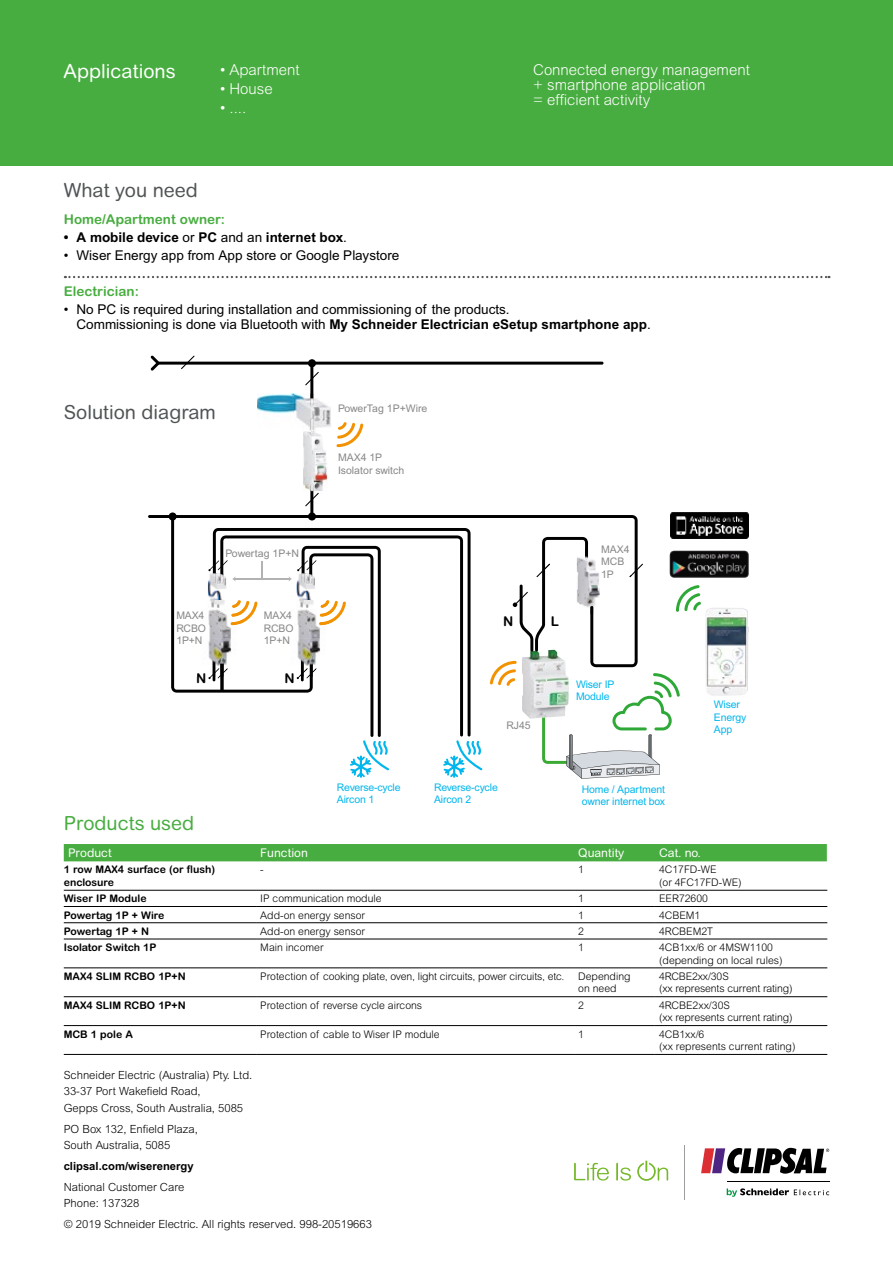
<style>
.page{position:relative;width:893px;height:1263px;background:#fff}
.page>*{position:absolute;margin:0;border:0;box-sizing:border-box;transform-origin:0 0}
.t1{font:19.5px "Arial Rounded MT Pro";color:#505456}
.t2{font:19.5px "Arial Rounded MT Std";color:#fff}
.t3{font:19.5px "Arial Rounded MT Pro";color:#48ad40}
.t4{font:300 15px/15px "Arial Rounded MT Std";color:#fff}
.t5{font:13.5px/15px "Arial MT Pro";color:#000}
.t6{font:700 13.5px "Arial MT Pro";color:#000}
.t7{font:700 13.5px "Arial Rounded MT Std";color:#48ad40}
.t8{font:13.5px "Arial Rounded MT Bold";color:#000}
.t9{font:12px "Arial Rounded MT Std";color:#fff}
.t10{font:300 11.25px/16.5px "Arial MT Pro";color:#000}
.t11{font:700 11.25px "Arial MT Pro";color:#000}
.t12{font:300 10.5px/12.6px "Arial Rounded MT Std";color:#000}
.t13{font:700 10.5px/12.6px "Arial Rounded MT Std";color:#000}
.t14{font:10.5px/12.6px "Arial MT Pro";letter-spacing:-.015em;color:#00b6ed}
.t15{font:10.5px/12.6px "Arial MT Pro";color:#878787}
.s1{font-weight:400}
.s2{font-weight:700}
</style>
<div class="page">
<div style="left:0;top:0;width:893px;height:165px;background:#48ad40"></div>
<svg style="left:574px;top:1163px;width:35px;height:17px"></svg>
<svg style="left:616px;top:1163px;width:15px;height:17px"></svg>
<svg style="left:637px;top:1161px;width:31px;height:20px"></svg>
<hr style="left:684px;top:1145px;width:1px;height:54px;background:#9d9d9c">
<svg style="left:701px;top:1148px;width:128px;height:26px"></svg>
<svg style="left:727px;top:1188px;width:102px;height:9px"></svg>
<hr style="left:727px;top:1181px;width:102px;height:1px;background:#000">
<div style="left:64px;top:844px;width:764px;height:17px;background:#48ad40"></div>
<hr style="left:64px;top:890px;width:192px;height:1px;background:#000">
<hr style="left:256px;top:890px;width:318px;height:1px;background:#000">
<hr style="left:574px;top:890px;width:81px;height:1px;background:#000">
<hr style="left:655px;top:890px;width:172px;height:1px;background:#000">
<hr style="left:64px;top:906px;width:192px;height:1px;background:#000">
<hr style="left:256px;top:906px;width:318px;height:1px;background:#000">
<hr style="left:574px;top:906px;width:81px;height:1px;background:#000">
<hr style="left:655px;top:906px;width:172px;height:1px;background:#000">
<hr style="left:64px;top:922px;width:192px;height:1px;background:#000">
<hr style="left:256px;top:922px;width:318px;height:1px;background:#000">
<hr style="left:574px;top:922px;width:81px;height:1px;background:#000">
<hr style="left:655px;top:922px;width:172px;height:1px;background:#000">
<hr style="left:64px;top:939px;width:192px;height:1px;background:#000">
<hr style="left:256px;top:939px;width:318px;height:1px;background:#000">
<hr style="left:574px;top:939px;width:81px;height:1px;background:#000">
<hr style="left:655px;top:939px;width:172px;height:1px;background:#000">
<hr style="left:64px;top:967px;width:192px;height:1px;background:#000">
<hr style="left:256px;top:967px;width:318px;height:1px;background:#000">
<hr style="left:574px;top:967px;width:81px;height:1px;background:#000">
<hr style="left:655px;top:967px;width:172px;height:1px;background:#000">
<hr style="left:64px;top:996px;width:192px;height:1px;background:#000">
<hr style="left:256px;top:996px;width:318px;height:1px;background:#000">
<hr style="left:574px;top:996px;width:81px;height:1px;background:#000">
<hr style="left:655px;top:996px;width:172px;height:1px;background:#000">
<hr style="left:64px;top:1025px;width:192px;height:1px;background:#000">
<hr style="left:256px;top:1025px;width:318px;height:1px;background:#000">
<hr style="left:574px;top:1025px;width:81px;height:1px;background:#000">
<hr style="left:655px;top:1025px;width:172px;height:1px;background:#000">
<hr style="left:64px;top:1054px;width:192px;height:1px;background:#000">
<hr style="left:256px;top:1054px;width:318px;height:1px;background:#000">
<hr style="left:574px;top:1054px;width:81px;height:1px;background:#000">
<hr style="left:655px;top:1054px;width:172px;height:1px;background:#000">
<svg style="left:65px;top:276px;width:764px;height:2px"></svg>
<hr style="left:310px;top:485px;width:3px;height:32px;background:#000">
<svg style="left:148px;top:515px;width:490px;height:152px"></svg>
<hr style="left:310px;top:362px;width:3px;height:44px;background:#000">
<svg style="left:151px;top:356px;width:9px;height:15px"></svg>
<hr style="left:158px;top:362px;width:445px;height:3px;background:#000">
<svg style="left:181px;top:356px;width:14px;height:13px"></svg>
<img style="left:670px;top:512px;width:79px;height:27px">
<img style="left:670px;top:550px;width:78px;height:27px">
<img style="left:706px;top:608px;width:43px;height:87px">
<svg style="left:676px;top:585px;width:25px;height:27px"></svg>
<svg style="left:389px;top:528px;width:82px;height:208px"></svg>
<svg style="left:389px;top:535px;width:74px;height:201px"></svg>
<img style="left:522px;top:652px;width:47px;height:67px">
<svg style="left:490px;top:661px;width:27px;height:25px"></svg>
<svg style="left:542px;top:673px;width:138px;height:106px"></svg>
<svg style="left:305px;top:359px;width:14px;height:26px"></svg>
<svg style="left:336px;top:422px;width:27px;height:25px"></svg>
<img style="left:257px;top:393px;width:74px;height:38px">
<svg style="left:310px;top:393px;width:3px;height:13px"></svg>
<img style="left:303px;top:431px;width:25px;height:60px">
<svg style="left:305px;top:485px;width:14px;height:21px"></svg>
<svg style="left:310px;top:418px;width:3px;height:17px"></svg>
<img style="left:593px;top:549px;width:39px;height:65px">
<svg style="left:629px;top:564px;width:14px;height:13px"></svg>
<svg style="left:513px;top:537px;width:80px;height:115px"></svg>
<svg style="left:443px;top:740px;width:39px;height:38px"></svg>
<svg style="left:169px;top:512px;width:220px;height:266px"></svg>
<h1 class="t2" style="left:64px;top:60px;width:114px">Applications</h1>
<h2 class="t4" style="left:220px;top:62px;width:81px">• Apartment</h2>
<h2 class="t4" style="left:220px;top:81px;width:54px">• House</h2>
<h2 class="t4" style="left:220px;top:101px;width:28px">• ....</h2>
<h1 class="t1" style="left:64px;top:179px;width:136px">What you need</h1>
<h2 class="t4" style="left:533px;top:62px;width:218px">Connected energy management + smartphone application<br>= efficient activity</h2>
<p class="t7" style="left:64px;top:211px;width:163px">Home/Apartment owner:</p>
<p class="t6" style="left:64px;top:230px;width:285px">• A mobile device <span class="s1">or</span> PC <span class="s1">and an</span> internet box<span class="s1">.</span></p>
<p class="t5" style="left:64px;top:248px;width:337px">• Wiser Energy app from App store or Google Playstore</p>
<p class="t7" style="left:64px;top:283px;width:77px">Electrician:</p>
<p class="t5" style="left:77px;top:302px;width:576px;text-indent:-13px">• No PC is required during installation and commissioning of the products.<br>Commissioning is done via Bluetooth with <span class="s2">My Schneider Electrician eSetup smartphone app</span>.</p>
<h1 class="t1" style="left:64px;top:401px;width:154px">Solution diagram</h1>
<p class="t15" style="left:338px;top:402px;width:91px">PowerTag 1P+Wire</p>
<p class="t15" style="left:338px;top:452px;width:68px">MAX4 1P<br>Isolator switch</p>
<p class="t15" style="left:225px;top:547px;width:75px">Powertag 1P+N</p>
<p class="t15" style="left:601px;top:543px;width:30px">MAX4<br>MCB<br>1P</p>
<p class="t15" style="left:176px;top:610px;width:31px">MAX4<br>RCBO<br>1P+N</p>
<p class="t15" style="left:264px;top:610px;width:31px">MAX4<br>RCBO<br>1P+N</p>
<p class="t8" style="left:503px;top:613px;width:12px">N</p>
<p class="t8" style="left:551px;top:613px;width:10px">L</p>
<p class="t8" style="left:196px;top:671px;width:12px">N</p>
<p class="t8" style="left:285px;top:671px;width:12px">N</p>
<p class="t15" style="left:507px;top:720px;width:25px">RJ45</p>
<p class="t14" style="left:576px;top:678px;width:40px">Wiser IP<br>Module</p>
<p class="t14" style="left:714px;top:699px;width:34px">Wiser<br>Energy<br>App</p>
<p class="t14" style="left:337px;top:781px;width:65px">Reverse-cycle<br>Aircon 1</p>
<p class="t14" style="left:582px;top:783px;width:85px">Home / Apartment owner internet box</p>
<p class="t14" style="left:434px;top:781px;width:65px">Reverse-cycle<br>Aircon 2</p>
<h1 class="t3" style="left:64px;top:811px;width:132px">Products used</h1>
<p class="t9" style="left:68px;top:846px;width:45px">Product</p>
<p class="t9" style="left:260px;top:846px;width:49px">Function</p>
<p class="t9" style="left:578px;top:846px;width:48px">Quantity</p>
<p class="t9" style="left:659px;top:846px;width:43px">Cat. no.</p>
<p class="t13" style="left:64px;top:863px;width:153px">1 row MAX4 surface (or flush) enclosure</p>
<p class="t12" style="left:260px;top:863px;width:5px">-</p>
<p class="t12" style="left:578px;top:863px;width:7px">1</p>
<p class="t12" style="left:659px;top:863px;width:84px">4C17FD-WE<br>(or 4FC17FD-WE)</p>
<p class="t13" style="left:64px;top:892px;width:84px">Wiser IP Module</p>
<p class="t12" style="left:260px;top:892px;width:123px">IP communication module</p>
<p class="t12" style="left:578px;top:892px;width:7px">1</p>
<p class="t12" style="left:659px;top:892px;width:50px">EER72600</p>
<p class="t13" style="left:64px;top:908px;width:102px">Powertag 1P + Wire</p>
<p class="t12" style="left:260px;top:908px;width:106px">Add-on energy sensor</p>
<p class="t12" style="left:578px;top:908px;width:7px">1</p>
<p class="t12" style="left:659px;top:908px;width:43px">4CBEM1</p>
<p class="t13" style="left:64px;top:925px;width:87px">Powertag 1P + N</p>
<p class="t12" style="left:260px;top:925px;width:106px">Add-on energy sensor</p>
<p class="t12" style="left:578px;top:925px;width:7px">2</p>
<p class="t12" style="left:659px;top:925px;width:55px">4RCBEM2T</p>
<p class="t13" style="left:64px;top:941px;width:94px">Isolator Switch 1P</p>
<p class="t12" style="left:260px;top:941px;width:65px">Main incomer</p>
<p class="t12" style="left:578px;top:941px;width:7px">1</p>
<p class="t12" style="left:659px;top:941px;width:125px">4CB1xx/6 or 4MSW1100 (depending on local rules)</p>
<p class="t13" style="left:64px;top:970px;width:123px">MAX4 SLIM RCBO 1P+N</p>
<p class="t12" style="left:260px;top:970px;width:306px">Protection of cooking plate, oven, light circuits, power circuits, etc.</p>
<p class="t12" style="left:578px;top:970px;width:54px">Depending on need</p>
<p class="t12" style="left:659px;top:970px;width:135px">4RCBE2xx/30S<br>(xx represents current rating)</p>
<p class="t13" style="left:64px;top:999px;width:123px">MAX4 SLIM RCBO 1P+N</p>
<p class="t12" style="left:260px;top:999px;width:163px">Protection of reverse cycle aircons</p>
<p class="t12" style="left:578px;top:999px;width:7px">2</p>
<p class="t12" style="left:659px;top:999px;width:135px">4RCBE2xx/30S<br>(xx represents current rating)</p>
<p class="t13" style="left:64px;top:1027px;width:71px">MCB 1 pole A</p>
<p class="t12" style="left:260px;top:1027px;width:181px">Protection of cable to Wiser IP module</p>
<p class="t12" style="left:578px;top:1027px;width:7px">1</p>
<p class="t12" style="left:659px;top:1027px;width:138px">4CB1xx/6<br>(xx represents current rating)</p>
<p class="t10" style="left:64px;top:1067px;width:190px">Schneider Electric (Australia) Pty. Ltd.<br>33-37 Port Wakefield Road,<br>Gepps Cross, South Australia, 5085</p>
<p class="t10" style="left:64px;top:1121px;width:135px">PO Box 132, Enfield Plaza,<br>South Australia, 5085</p>
<p class="t11" style="left:64px;top:1159px;width:132px">clipsal.com/wiserenergy</p>
<p class="t10" style="left:64px;top:1179px;width:122px">National Customer Care<br>Phone: 137328</p>
<p class="t10" style="left:64px;top:1216px;width:310px">© 2019 Schneider Electric. All rights reserved. 998-20519663</p>
</div>
